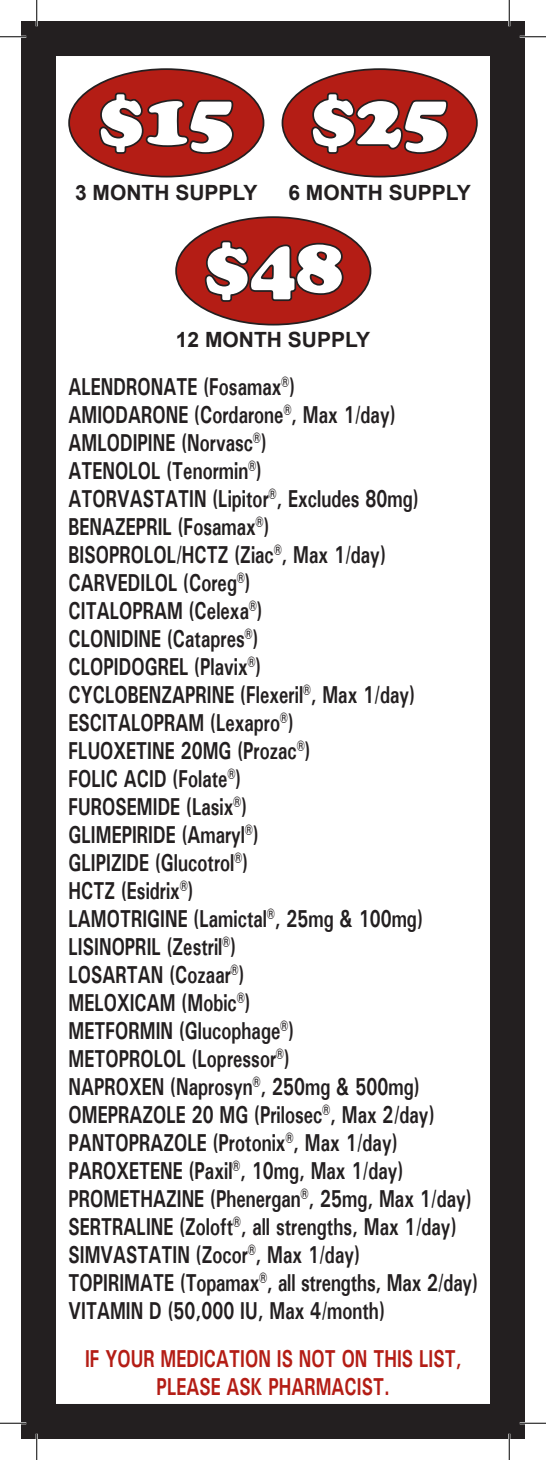
<style>
.page{position:relative;width:546px;height:1460px;background:#fff}
.page>*{position:absolute;margin:0;border:0;box-sizing:border-box;transform-origin:0 0}
.t1{font:900 77px "Cooper";color:#fff}
.t2{font:700 24.5px "Utah";color:#231f20;scale:.71 1}
.t3{font:700 24.5px/28px "Utah";color:#b41d15;text-align:center;scale:.71 1}
.t4{font:700 21px "Arial";color:#231f20}
</style>
<div class="page">
<div style="left:69px;top:69px;width:195px;height:108px;background:#b41d15;border-radius:50%"></div>
<svg style="left:99px;top:92px;width:135px;height:62px"></svg>
<div style="left:282px;top:69px;width:195px;height:108px;background:#b41d15;border-radius:50%"></div>
<svg style="left:311px;top:92px;width:138px;height:62px"></svg>
<div style="left:176px;top:217px;width:195px;height:108px;background:#b41d15;border-radius:50%"></div>
<svg style="left:204px;top:240px;width:140px;height:62px"></svg>
<div style="left:21px;top:21px;width:504px;height:1417px;border:35px solid #231f20"></div>
<hr style="left:0;top:36px;width:26px;height:2px;background:#fff">
<hr style="left:520px;top:36px;width:26px;height:2px;background:#fff">
<hr style="left:0;top:1422px;width:26px;height:2px;background:#fff">
<hr style="left:520px;top:1422px;width:26px;height:2px;background:#fff">
<hr style="left:36px;top:0;width:2px;height:26px;background:#fff">
<hr style="left:36px;top:1433px;width:2px;height:27px;background:#fff">
<hr style="left:508px;top:0;width:2px;height:26px;background:#fff">
<hr style="left:508px;top:1433px;width:2px;height:27px;background:#fff">
<svg style="left:0;top:36px;width:26px;height:1px"></svg>
<svg style="left:520px;top:36px;width:26px;height:1px"></svg>
<svg style="left:0;top:1422px;width:26px;height:1px"></svg>
<svg style="left:520px;top:1422px;width:26px;height:1px"></svg>
<svg style="left:36px;top:0;width:1px;height:26px"></svg>
<svg style="left:36px;top:1433px;width:1px;height:27px"></svg>
<svg style="left:509px;top:0;width:1px;height:26px"></svg>
<svg style="left:509px;top:1433px;width:1px;height:27px"></svg>
<p class="t1" style="left:98px;top:73px;width:138px">$15</p>
<p class="t4" style="left:75px;top:181px;width:184px">3 MONTH SUPPLY</p>
<p class="t1" style="left:310px;top:73px;width:140px">$25</p>
<p class="t4" style="left:288px;top:181px;width:184px">6 MONTH SUPPLY</p>
<p class="t1" style="left:204px;top:221px;width:140px">$48</p>
<p class="t4" style="left:176px;top:328px;width:196px">12 MONTH SUPPLY</p>
<p class="t2" style="left:69px;top:372px;width:320px">ALENDRONATE (Fosamax<sup>®</sup>)</p>
<p class="t2" style="left:69px;top:400px;width:462px">AMIODARONE (Cordarone<sup>®</sup>, Max 1/day)</p>
<p class="t2" style="left:69px;top:428px;width:280px">AMLODIPINE (Norvasc<sup>®</sup>)</p>
<p class="t2" style="left:69px;top:456px;width:274px">ATENOLOL (Tenormin<sup>®</sup>)</p>
<p class="t2" style="left:69px;top:484px;width:495px">ATORVASTATIN (Lipitor<sup>®</sup>, Excludes 80mg)</p>
<p class="t2" style="left:69px;top:512px;width:284px">BENAZEPRIL (Fosamax<sup>®</sup>)</p>
<p class="t2" style="left:69px;top:540px;width:448px">BISOPROLOL/HCTZ (Ziac<sup>®</sup>, Max 1/day)</p>
<p class="t2" style="left:69px;top:568px;width:258px">CARVEDILOL (Coreg<sup>®</sup>)</p>
<p class="t2" style="left:69px;top:596px;width:275px">CITALOPRAM (Celexa<sup>®</sup>)</p>
<p class="t2" style="left:69px;top:624px;width:269px">CLONIDINE (Catapres<sup>®</sup>)</p>
<p class="t2" style="left:69px;top:652px;width:273px">CLOPIDOGREL (Plavix<sup>®</sup>)</p>
<p class="t2" style="left:69px;top:680px;width:490px">CYCLOBENZAPRINE (Flexeril<sup>®</sup>, Max 1/day)</p>
<p class="t2" style="left:69px;top:708px;width:318px">ESCITALOPRAM (Lexapro<sup>®</sup>)</p>
<p class="t2" style="left:69px;top:736px;width:342px">FLUOXETINE 20MG (Prozac<sup>®</sup>)</p>
<p class="t2" style="left:69px;top:764px;width:244px">FOLIC ACID (Folate<sup>®</sup>)</p>
<p class="t2" style="left:69px;top:792px;width:253px">FUROSEMIDE (Lasix<sup>®</sup>)</p>
<p class="t2" style="left:69px;top:820px;width:269px">GLIMEPIRIDE (Amaryl<sup>®</sup>)</p>
<p class="t2" style="left:69px;top:848px;width:254px">GLIPIZIDE (Glucotrol<sup>®</sup>)</p>
<p class="t2" style="left:69px;top:876px;width:177px">HCTZ (Esidrix<sup>®</sup>)</p>
<p class="t2" style="left:69px;top:904px;width:500px">LAMOTRIGINE (Lamictal<sup>®</sup>, 25mg &amp; 100mg)</p>
<p class="t2" style="left:69px;top:932px;width:237px">LISINOPRIL (Zestril<sup>®</sup>)</p>
<p class="t2" style="left:69px;top:960px;width:249px">LOSARTAN (Cozaar<sup>®</sup>)</p>
<p class="t2" style="left:69px;top:988px;width:258px">MELOXICAM (Mobic<sup>®</sup>)</p>
<p class="t2" style="left:69px;top:1016px;width:319px">METFORMIN (Glucophage<sup>®</sup>)</p>
<p class="t2" style="left:69px;top:1044px;width:313px">METOPROLOL (Lopressor<sup>®</sup>)</p>
<p class="t2" style="left:69px;top:1072px;width:496px">NAPROXEN (Naprosyn<sup>®</sup>, 250mg &amp; 500mg)</p>
<p class="t2" style="left:69px;top:1100px;width:517px">OMEPRAZOLE 20 MG (Prilosec<sup>®</sup>, Max 2/day)</p>
<p class="t2" style="left:69px;top:1128px;width:465px">PANTOPRAZOLE (Protonix<sup>®</sup>, Max 1/day)</p>
<p class="t2" style="left:69px;top:1156px;width:473px">PAROXETENE (Paxil<sup>®</sup>, 10mg, Max 1/day)</p>
<p class="t2" style="left:69px;top:1184px;width:569px">PROMETHAZINE (Phenergan<sup>®</sup>, 25mg, Max 1/day)</p>
<p class="t2" style="left:69px;top:1212px;width:548px">SERTRALINE (Zoloft<sup>®</sup>, all strengths, Max 1/day)</p>
<p class="t2" style="left:69px;top:1240px;width:412px">SIMVASTATIN (Zocor<sup>®</sup>, Max 1/day)</p>
<p class="t2" style="left:69px;top:1268px;width:578px">TOPIRIMATE (Topamax<sup>®</sup>, all strengths, Max 2/day)</p>
<p class="t2" style="left:69px;top:1296px;width:447px">VITAMIN D (50,000 IU, Max 4/month)</p>
<p class="t3" style="left:85px;top:1344px;width:532px">IF YOUR MEDICATION IS NOT ON THIS LIST,<br>PLEASE ASK PHARMACIST.</p>
</div>
